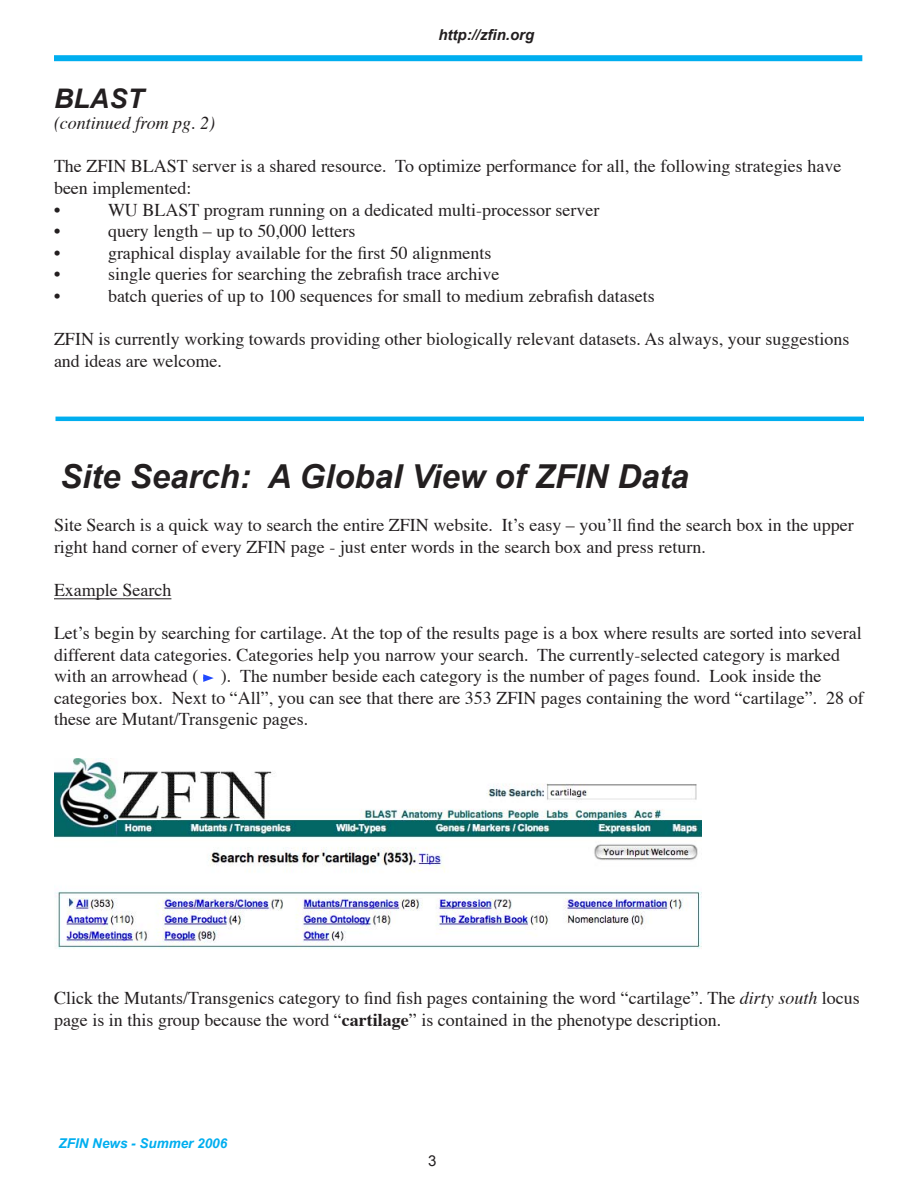
<style>
.page{position:relative;width:918px;height:1188px;background:#fff}
.page>*{position:absolute;margin:0;border:0;box-sizing:border-box;transform-origin:0 0}
.t1{font:italic 700 33px "Arial";color:#231f20}
.t2{font:italic 700 27px "Arial";color:#231f20}
.t3{font:18px/21.6px "Times";color:#231f20}
.t4{font:italic 18px "Times";color:#231f20}
.t5{font:italic 700 15px "Arial";color:#231f20}
.t6{font:italic 700 13.5px "Arial";color:#00aeef}
.s1{font-style:italic}
.s2{font-weight:700}
</style>
<div class="page">
<div style="left:54px;top:55px;width:808px;height:6px;background:#00aeef"></div>
<hr style="left:56px;top:417px;width:808px;height:4px;background:#00aeef">
<hr style="left:54px;top:598px;width:117px;height:1px;background:#231f20">
<svg style="left:203px;top:674px;width:11px;height:8px"></svg>
<img style="left:54px;top:758px;width:648px;height:191px">
<p class="t2" style="left:54px;top:83px;width:91px">BLAST</p>
<p class="t4" style="left:54px;top:107px;width:163px">(continued from pg. 2)</p>
<p class="t5" style="left:438px;top:26px;width:97px">http://zfin.org</p>
<p class="t3" style="left:54px;top:154px;width:789px">The ZFIN BLAST server is a shared resource. To optimize performance for all, the following strategies have been implemented:</p>
<p class="t3" style="left:54px;top:197px;width:8px">•</p>
<p class="t3" style="left:108px;top:197px;width:493px">WU BLAST program running on a dedicated multi-processor server</p>
<p class="t3" style="left:54px;top:219px;width:8px">•</p>
<p class="t3" style="left:108px;top:219px;width:249px">query length – up to 50,000 letters</p>
<p class="t3" style="left:54px;top:241px;width:8px">•</p>
<p class="t3" style="left:108px;top:241px;width:385px">graphical display available for the first 50 alignments</p>
<p class="t3" style="left:54px;top:262px;width:8px">•</p>
<p class="t3" style="left:108px;top:262px;width:393px">single queries for searching the zebrafish trace archive</p>
<p class="t3" style="left:54px;top:284px;width:8px">•</p>
<p class="t3" style="left:108px;top:284px;width:548px">batch queries of up to 100 sequences for small to medium zebrafish datasets</p>
<p class="t3" style="left:54px;top:327px;width:797px">ZFIN is currently working towards providing other biologically relevant datasets. As always, your suggestions and ideas are welcome.</p>
<p class="t1" style="left:60px;top:457px;width:630px">Site Search: A Global View of ZFIN Data</p>
<p class="t3" style="left:54px;top:513px;width:801px">Site Search is a quick way to search the entire ZFIN website. It’s easy – you’ll find the search box in the upper right hand corner of every ZFIN page - just enter words in the search box and press return.</p>
<p class="t3" style="left:54px;top:577px;width:119px">Example Search</p>
<p class="t3" style="left:54px;top:621px;width:809px">Let’s begin by searching for cartilage. At the top of the results page is a box where results are sorted into several different data categories. Categories help you narrow your search. The currently-selected category is marked with an arrowhead (</p>
<p class="t3" style="left:54px;top:664px;width:811px;text-indent:167px">). The number beside each category is the number of pages found. Look inside the categories box. Next to “All”, you can see that there are 353 ZFIN pages containing the word “cartilage”. 28 of these are Mutant/Transgenic pages.</p>
<p class="t3" style="left:54px;top:986px;width:807px">Click the Mutants/Transgenics category to find fish pages containing the word “cartilage”. The <span class="s1">dirty south</span> locus page is in this group because the word “<span class="s2">cartilage</span>” is contained in the phenotype description.</p>
<p class="t6" style="left:59px;top:1136px;width:170px">ZFIN News - Summer 2006</p>
</div>
